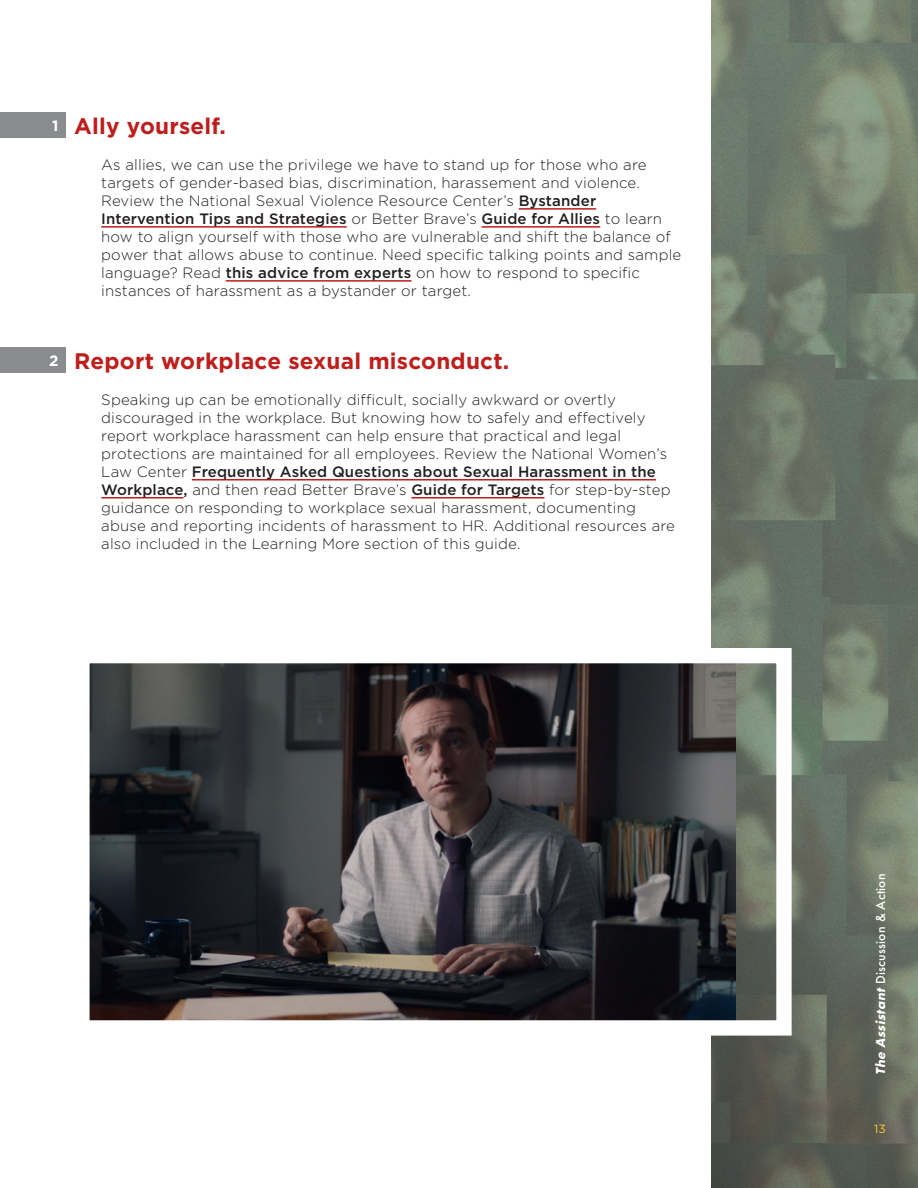
<style>
.page{position:relative;width:918px;height:1188px;background:#fff}
.page>*{position:absolute;margin:0;border:0;box-sizing:border-box;transform-origin:0 0}
.Section_Header{font:700 22.5px "Gotham";letter-spacing:.01em;color:#be1f1c}
.Body_copy{font:300 15px/18px "Gotham";letter-spacing:.01em;color:#231f20}
.Section_Header-2{font:700 15px "Gotham";color:#fff}
.t1{font:500 12px "Futura";letter-spacing:.02em;color:#fff}
.t2{font:12px "Gotham";color:#fecd32}
.s1{font-weight:500}
.s2{font-weight:700;font-style:italic}
</style>
<div class="page">
<svg style="left:711px;top:0;width:207px;height:1188px;background:#6f786b"></svg>
<hr style="left:519px;top:208px;width:77px;height:2px;background:#be1f1c">
<hr style="left:101px;top:226px;width:246px;height:2px;background:#be1f1c">
<hr style="left:482px;top:226px;width:118px;height:2px;background:#be1f1c">
<hr style="left:226px;top:280px;width:186px;height:2px;background:#be1f1c">
<div style="left:0;top:112px;width:65px;height:26px;background:#8b8c8f"></div>
<hr style="left:192px;top:479px;width:464px;height:2px;background:#be1f1c">
<hr style="left:101px;top:497px;width:83px;height:2px;background:#be1f1c">
<hr style="left:411px;top:497px;width:133px;height:2px;background:#be1f1c">
<div style="left:0;top:347px;width:65px;height:26px;background:#8b8c8f"></div>
<img style="left:90px;top:664px;width:646px;height:356px">
<p class="Section_Header-2" style="left:52px;top:117px;width:8px">1</p>
<p class="Section_Header" style="left:74px;top:113px;width:153px">Ally yourself.</p>
<p class="Body_copy" style="left:101px;top:155px;width:582px">As allies, we can use the privilege we have to stand up for those who are targets of gender-based bias, discrimination, harassement and violence.<br>Review the National Sexual Violence Resource Center’s <span class="s1">Bystander Intervention Tips and Strategies</span> or Better Brave’s <span class="s1">Guide for Allies</span> to learn how to align yourself with those who are vulnerable and shift the balance of power that allows abuse to continue. Need specific talking points and sample language? Read <span class="s1">this advice from experts</span> on how to respond to specific instances of harassment as a bystander or target.</p>
<p class="Section_Header-2" style="left:49px;top:352px;width:11px">2</p>
<p class="Section_Header" style="left:74px;top:348px;width:437px">Report workplace sexual misconduct.</p>
<p class="Body_copy" style="left:101px;top:390px;width:575px">Speaking up can be emotionally difficult, socially awkward or overtly discouraged in the workplace. But knowing how to safely and effectively report workplace harassment can help ensure that practical and legal protections are maintained for all employees. Review the National Women’s Law Center <span class="s1">Frequently Asked Questions about Sexual Harassment in the Workplace,</span> and then read Better Brave’s <span class="s1">Guide for Targets</span> for step-by-step guidance on responding to workplace sexual harassment, documenting abuse and reporting incidents of harassment to HR. Additional resources are also included in the Learning More section of this guide.</p>
<p class="t1" style="left:872px;top:1075px;width:203px;rotate:-90deg"><span class="s2">The Assistant</span> Discussion &amp; Action</p>
<p class="t2" style="left:874px;top:1122px;width:13px">13</p>
</div>
